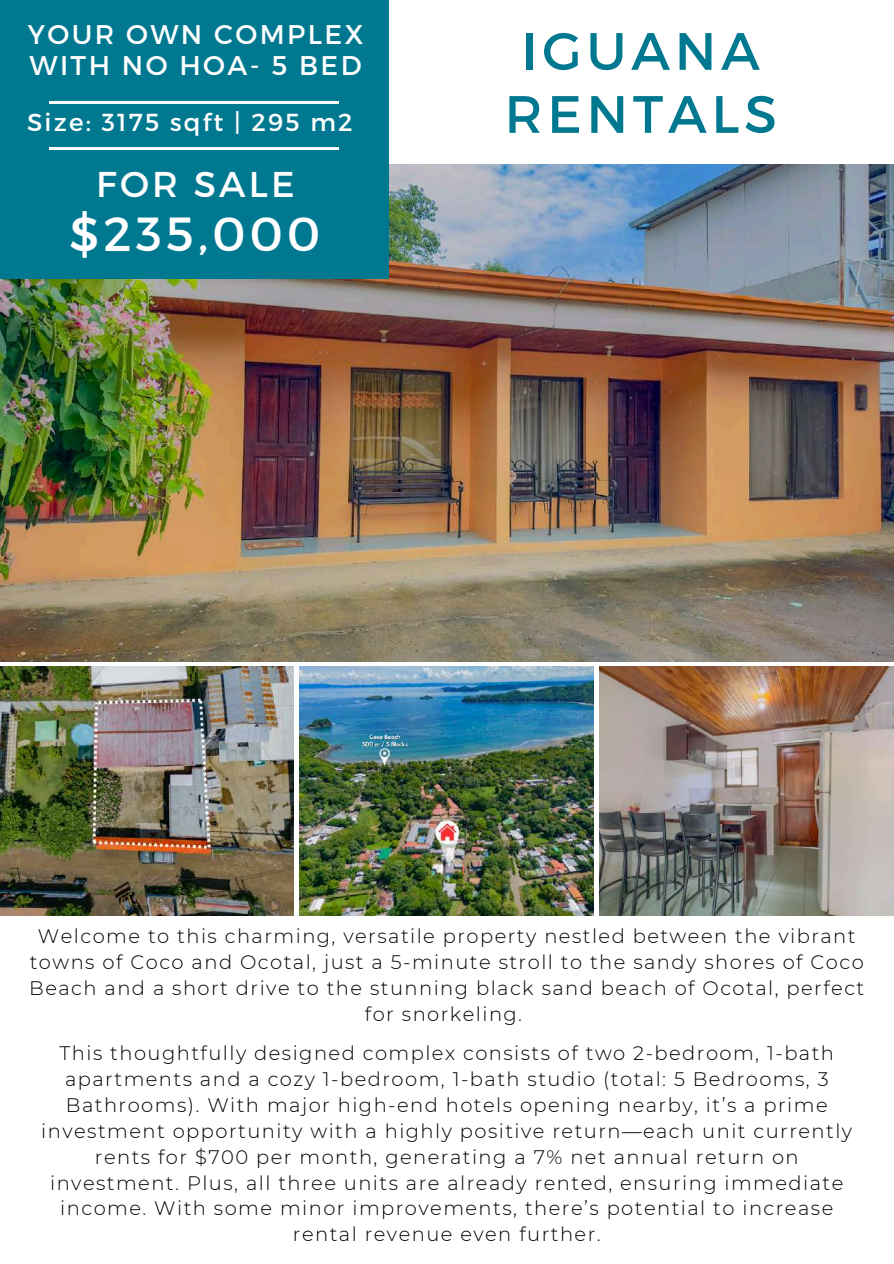
<style>
.page{position:relative;width:894px;height:1264px;background:#fff}
.page>*{position:absolute;margin:0;border:0;box-sizing:border-box;transform-origin:0 0}
.t1{font:52.5px/63px "Montserrat";letter-spacing:.09em;color:#007890;text-align:center}
.t2{font:47.85px "Montserrat";letter-spacing:.09em;color:#fff}
.t3{font:35.85px "Montserrat";letter-spacing:.09em;color:#fff}
.t4{font:27px/31.5px "Montserrat";letter-spacing:.09em;color:#fff}
.t5{font:24.6px "Montserrat";letter-spacing:.09em;color:#fff}
.t6{font:300 19.5px/25.8px "Montserrat";letter-spacing:.075em;color:#000;text-align:center}
</style>
<div class="page">
<img style="left:0;top:165px;width:893px;height:496px">
<img style="left:0;top:667px;width:294px;height:248px">
<img style="left:299px;top:667px;width:294px;height:248px">
<img style="left:599px;top:667px;width:294px;height:248px">
<div style="left:0;top:0;width:388px;height:278px;background:#007890"></div>
<hr style="left:50px;top:101px;width:289px;height:3px;background:#fff">
<hr style="left:50px;top:147px;width:289px;height:2px;background:#fff">
<h3 class="t4" style="left:28px;top:17px;width:337px">YOUR OWN COMPLEX<br>WITH NO HOA- 5 BED</h3>
<p class="t5" style="left:27px;top:107px;width:327px">Size: 3175 sqft | 295 m2</p>
<h3 class="t3" style="left:96px;top:161px;width:200px">FOR SALE</h3>
<h2 class="t2" style="left:70px;top:203px;width:252px">$235,000</h2>
<h1 class="t1" style="left:504px;top:17px;width:274px">IGUANA<br>RENTALS</h1>
<p class="t6" style="left:29px;top:923px;width:836px">Welcome to this charming, versatile property nestled between the vibrant towns of Coco and Ocotal, just a 5-minute stroll to the sandy shores of Coco Beach and a short drive to the stunning black sand beach of Ocotal, perfect for snorkeling.</p>
<p class="t6" style="left:41px;top:1040px;width:812px">This thoughtfully designed complex consists of two 2-bedroom, 1-bath apartments and a cozy 1-bedroom, 1-bath studio (total: 5 Bedrooms, 3<br>Bathrooms). With major high-end hotels opening nearby, it’s a prime investment opportunity with a highly positive return—each unit currently rents for $700 per month, generating a 7% net annual return on investment. Plus, all three units are already rented, ensuring immediate income. With some minor improvements, there’s potential to increase rental revenue even further.</p>
</div>
